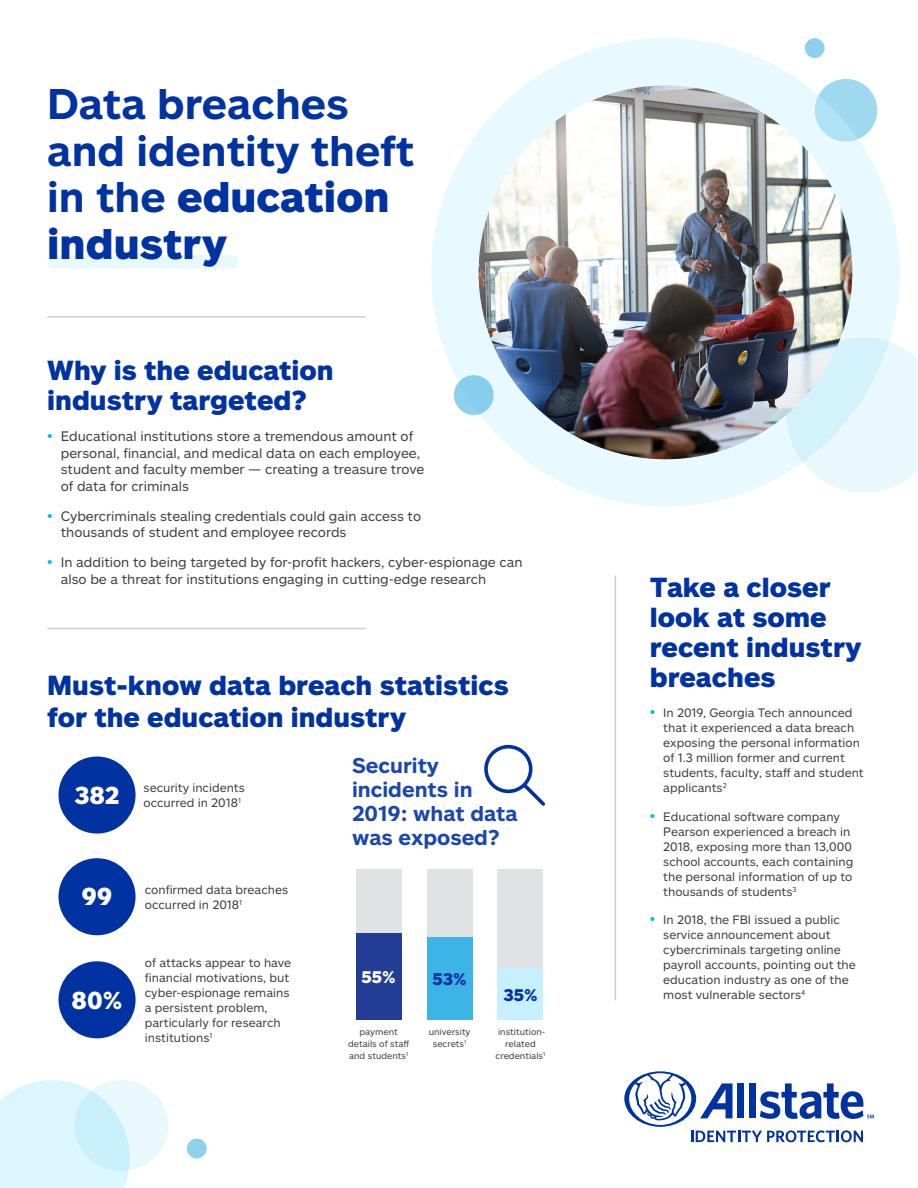
<style>
.page{position:relative;width:918px;height:1188px;background:#fff}
.page>*{position:absolute;margin:0;border:0;box-sizing:border-box;transform-origin:0 0}
.t1{font:700 42px/46.5px "Allstate Sans";color:#0033a1}
.t2{font:900 27px/30px "Allstate Sans";color:#0033a1}
.t3{font:900 24px "Allstate Sans";color:#fff}
.t4{font:700 21px/24px "Allstate Sans";color:#1a47aa}
.t5{font:900 16.5px "Allstate Sans";color:#0033a1}
.t6{font:900 16.5px "Allstate Sans";color:#fff}
.t7{font:13.5px/16.5px "Allstate Sans";color:#414042}
.t8{font:12px/15px "Allstate Sans";color:#414042}
.t9{font:9px/12px "Allstate Sans";color:#414042;text-align:center}
.t10{font:7.05px "Allstate Sans";color:#414042}
.s1{font-weight:900}
.s2{font-size:15px;color:#00bbe5}
</style>
<div class="page">
<svg style="left:624px;top:1071px;width:250px;height:71px"></svg>
<div style="left:59px;top:961px;width:77px;height:77px;background:#0033a1;border-radius:50%"></div>
<div style="left:59px;top:858px;width:77px;height:77px;background:#0033a1;border-radius:50%"></div>
<div style="left:59px;top:757px;width:77px;height:77px;background:#0033a1;border-radius:50%"></div>
<div style="left:54px;top:255px;width:178px;height:14px;background:#e8f8fb"></div>
<div style="left:815px;top:79px;width:62px;height:63px;background:#9fd9f0;border-radius:50%"></div>
<div style="left:431px;top:38px;width:469px;height:469px;background:#e8f9ff;border-radius:50%"></div>
<svg style="left:787px;top:338px;width:131px;height:154px;background:#e2f6fb"></svg>
<div style="left:454px;top:375px;width:40px;height:40px;background:#83cfed;border-radius:50%"></div>
<div style="left:805px;top:38px;width:20px;height:20px;background:#8cd2ed;border-radius:50%"></div>
<img style="left:479px;top:85px;width:373px;height:374px;border-radius:187px">
<hr style="left:47px;top:628px;width:319px;height:1px;background:#c8ced3">
<div style="left:0;top:1080px;width:129px;height:108px;background:#dcf6ff"></div>
<svg style="left:75px;top:1080px;width:93px;height:91px;background:#d9f3fb"></svg>
<div style="left:187px;top:1139px;width:20px;height:19px;background:#8cd2ed;border-radius:50%"></div>
<hr style="left:47px;top:316px;width:319px;height:2px;background:#c8ced3">
<hr style="left:615px;top:576px;width:1px;height:425px;background:#c8ced3">
<div style="left:356px;top:933px;width:46px;height:86px;background:#233d94"></div>
<div style="left:427px;top:937px;width:46px;height:82px;background:#3cb4e5"></div>
<div style="left:497px;top:968px;width:46px;height:51px;background:#c6f0ff"></div>
<div style="left:356px;top:869px;width:46px;height:64px;background:#e0e2e4"></div>
<div style="left:427px;top:869px;width:46px;height:68px;background:#e0e2e4"></div>
<div style="left:497px;top:869px;width:46px;height:99px;background:#e0e2e4"></div>
<svg style="left:484px;top:744px;width:61px;height:62px"></svg>
<h1 class="t1" style="left:47px;top:79px;width:369px">Data breaches and identity theft in the <span class="s1">education industry</span></h1>
<h2 class="t2" style="left:47px;top:354px;width:288px">Why is the education industry targeted?</h2>
<p class="t7" style="left:61px;top:428px;width:365px;text-indent:-14px"><span class="s2">•</span> Educational institutions store a tremendous amount of personal, financial, and medical data on each employee, student and faculty member — creating a treasure trove of data for criminals</p>
<p class="t7" style="left:61px;top:507px;width:362px;text-indent:-14px"><span class="s2">•</span> Cybercriminals stealing credentials could gain access to thousands of student and employee records</p>
<p class="t7" style="left:61px;top:554px;width:463px;text-indent:-14px"><span class="s2">•</span> In addition to being targeted by for-profit hackers, cyber-espionage can also be a threat for institutions engaging in cutting-edge research</p>
<h2 class="t2" style="left:47px;top:668px;width:463px;line-height:32.4px">Must-know data breach statistics for the education industry</h2>
<h3 class="t3" style="left:74px;top:780px;width:47px">382</h3>
<p class="t8" style="left:144px;top:780px;width:103px">security incidents occurred in 2018<sup>1</sup></p>
<h3 class="t3" style="left:82px;top:881px;width:32px">99</h3>
<h3 class="t3" style="left:72px;top:985px;width:52px">80%</h3>
<p class="t8" style="left:145px;top:882px;width:145px">confirmed data breaches occurred in 2018</p>
<p class="t10" style="left:239px;top:898px;width:4px">1</p>
<p class="t8" style="left:145px;top:955px;width:148px">of attacks appear to have financial motivations, but cyber-espionage remains a persistent problem, particularly for research institutions<sup>1</sup></p>
<h3 class="t4" style="left:352px;top:753px;width:167px">Security incidents in<br>2019: what data was exposed?</h3>
<h3 class="t6" style="left:362px;top:966px;width:36px">55%</h3>
<h3 class="t5" style="left:433px;top:969px;width:36px">53%</h3>
<h3 class="t5" style="left:503px;top:984px;width:36px">35%</h3>
<p class="t9" style="left:348px;top:1026px;width:63px">payment details of staff and students<sup>1</sup></p>
<p class="t9" style="left:429px;top:1026px;width:43px">university secrets<sup>1</sup></p>
<p class="t9" style="left:496px;top:1026px;width:51px">institution&shy;related credentials<sup>1</sup></p>
<h2 class="t2" style="left:650px;top:571px;width:213px">Take a closer look at some recent industry breaches</h2>
<p class="t8" style="left:663px;top:705px;width:202px;text-indent:-14px"><span class="s2">•</span> In 2019, Georgia Tech announced that it experienced a data breach exposing the personal information of 1.3 million former and current students, faculty, staff and student applicants<sup>2</sup></p>
<p class="t8" style="left:663px;top:808px;width:192px;text-indent:-14px"><span class="s2">•</span> Educational software company<br>Pearson experienced a breach in<br>2018, exposing more than 13,000 school accounts, each containing the personal information of up to thousands of students<sup>3</sup></p>
<p class="t8" style="left:663px;top:912px;width:194px;text-indent:-14px"><span class="s2">•</span> In 2018, the FBI issued a public service announcement about cybercriminals targeting online payroll accounts, pointing out the education industry as one of the most vulnerable sectors<sup>4</sup></p>
</div>
